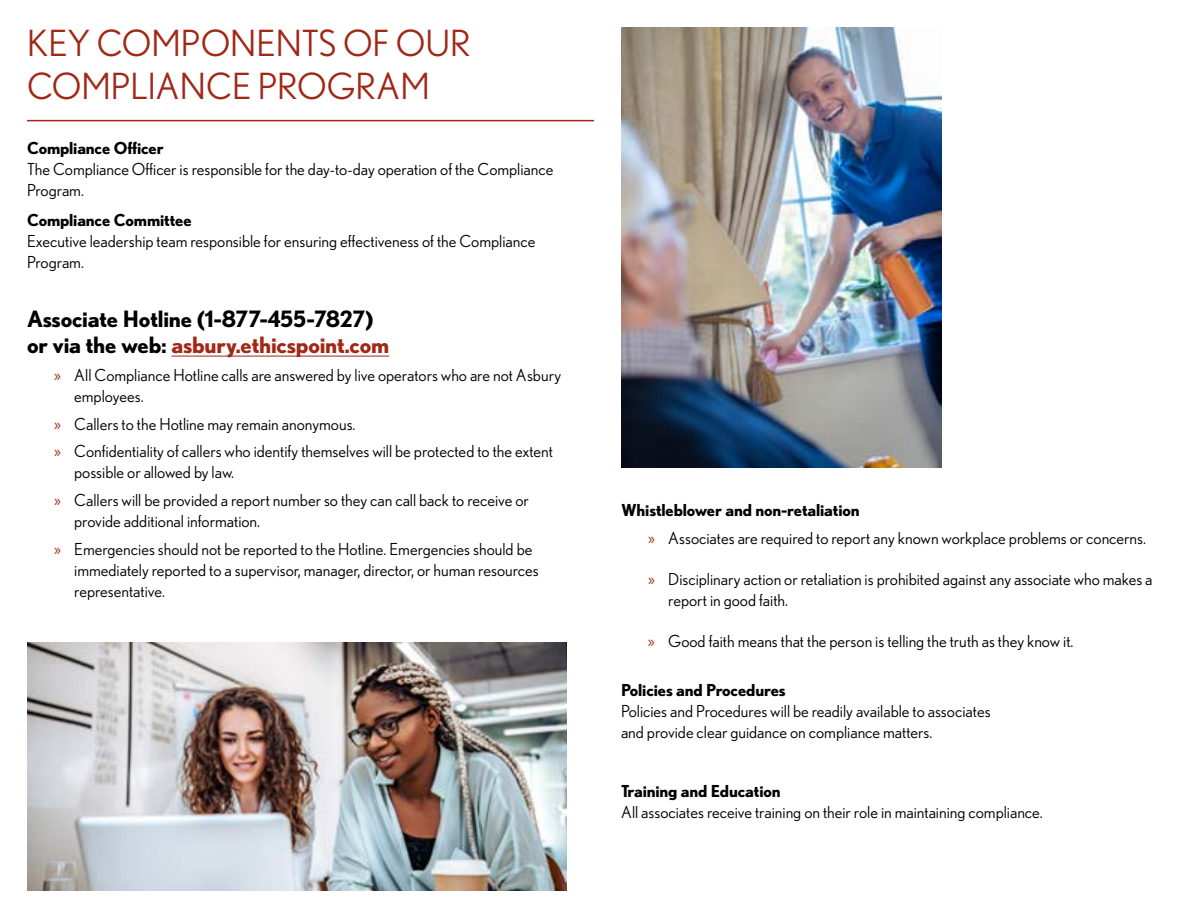
<style>
.page{position:relative;width:1188px;height:918px;background:#fff}
.page>*{position:absolute;margin:0;border:0;box-sizing:border-box;transform-origin:0 0}
.t1{font:36px/43.2px "Nobel";color:#a02816}
.t2{font:700 22.5px "Nobel";letter-spacing:-.01em;color:#a02816}
.t3{font:700 22.5px "Nobel";letter-spacing:-.01em;color:#000}
.t4{font:16.5px/21px "Nobel";color:#000}
.t5{font:700 16.5px "Nobel";letter-spacing:-.01em;color:#000}
.s1{font-weight:700}
.s2{color:#000}
.s3{font-family:"Myriad Pro";color:#a02816}
</style>
<div class="page">
<hr style="left:171px;top:356px;width:218px;height:1px;background:#a02816">
<img style="left:27px;top:643px;width:540px;height:248px">
<img style="left:621px;top:27px;width:321px;height:441px">
<hr style="left:27px;top:120px;width:567px;height:1px;background:#a02816">
<p class="t1" style="left:27px;top:21px;width:445px">KEY COMPONENTS OF OUR<br>COMPLIANCE PROGRAM</p>
<p class="t4" style="left:27px;top:137px;width:528px"><span class="s1">Compliance Officer<br></span>The Compliance Officer is responsible for the day-to-day operation of the Compliance<br>Program.</p>
<p class="t4" style="left:27px;top:210px;width:510px"><span class="s1">Compliance Committee<br></span>Executive leadership team responsible for ensuring effectiveness of the Compliance<br>Program.</p>
<p class="t3" style="left:27px;top:305px;width:348px">Associate Hotline (1-877-455-7827)</p>
<p class="t2" style="left:27px;top:332px;width:364px"><span class="s2">or via the web:</span> asbury.ethicspoint.com</p>
<p class="t4" style="left:74px;top:364px;width:488px;text-indent:-20px"><span class="s3">»</span> All Compliance Hotline calls are answered by live operators who are not Asbury employees.</p>
<p class="t4" style="left:54px;top:413px;width:303px"><span class="s3">»</span> Callers to the Hotline may remain anonymous.</p>
<p class="t4" style="left:74px;top:441px;width:480px;text-indent:-20px"><span class="s3">»</span> Confidentiality of callers who identify themselves will be protected to the extent possible or allowed by law.</p>
<p class="t4" style="left:74px;top:490px;width:456px;text-indent:-20px"><span class="s3">»</span> Callers will be provided a report number so they can call back to receive or provide additional information.</p>
<p class="t4" style="left:74px;top:538px;width:466px;text-indent:-20px"><span class="s3">»</span> Emergencies should not be reported to the Hotline. Emergencies should be immediately reported to a supervisor, manager, director, or human resources representative.</p>
<p class="t5" style="left:621px;top:500px;width:240px">Whistleblower and non-retaliation</p>
<p class="t4" style="left:648px;top:527px;width:500px"><span class="s3">»</span> Associates are required to report any known workplace problems or concerns.</p>
<p class="t4" style="left:668px;top:569px;width:486px;text-indent:-20px"><span class="s3">»</span> Disciplinary action or retaliation is prohibited against any associate who makes a report in good faith.</p>
<p class="t4" style="left:648px;top:631px;width:427px"><span class="s3">»</span> Good faith means that the person is telling the truth as they know it.</p>
<p class="t4" style="left:621px;top:680px;width:371px"><span class="s1">Policies and Procedures<br></span>Policies and Procedures will be readily available to associates and provide clear guidance on compliance matters.</p>
<p class="t4" style="left:621px;top:780px;width:423px"><span class="s1">Training and Education<br></span>All associates receive training on their role in maintaining compliance.</p>
</div>
